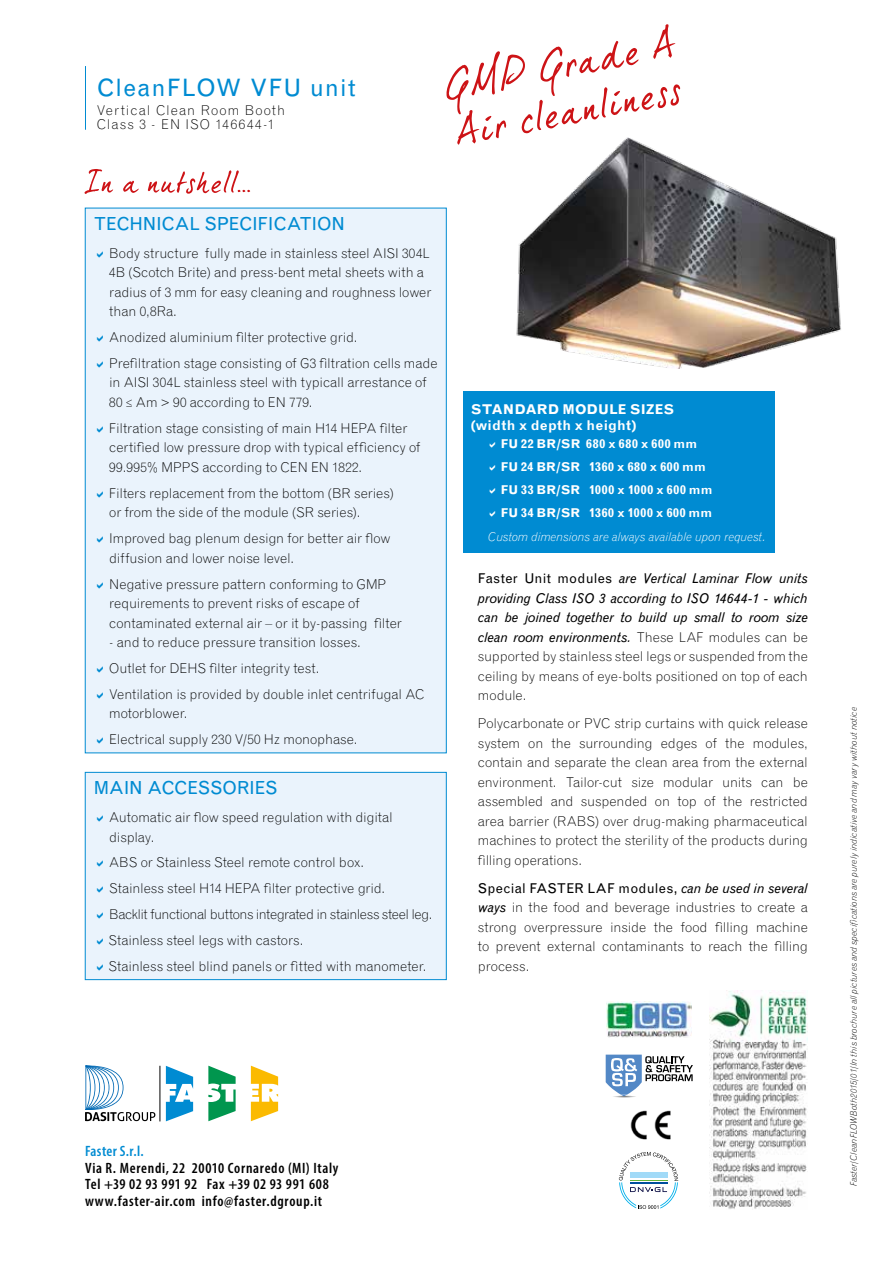
<style>
.page{position:relative;width:893px;height:1263px;background:#fff}
.page>*{position:absolute;margin:0;border:0;box-sizing:border-box;transform-origin:0 0}
.t1{font:24px "Grotesque MT Std";letter-spacing:.04em;color:#008bd2}
.t2{font:18px "Grotesque MT Std";letter-spacing:-.02em;color:#008bd2}
.t3{font:600 condensed 15px/16.5px "Myriad Pro";letter-spacing:.045em;color:#000}
.t4{font:600 condensed 15px "Myriad Pro";letter-spacing:.025em;color:#008bd2}
.t5{font:300 13.5px/19.5px "Grotesque MT Std";letter-spacing:-.01em;color:#000}
.t6{font:italic 13.5px/19.5px "Grotesque MT Std";letter-spacing:-.02em;color:#000;text-align:justify}
.t7{font:300 13.5px/13.5px "Grotesque MT Std";letter-spacing:.075em;color:#000}
.t8{font:700 13.5px/16.2px "Grotesque MT Std";letter-spacing:.015em;color:#fff}
.t9{font:700 12.15px/23.2px "Grotesque MT Std";letter-spacing:.055em;color:#fff}
.t10{font:italic 300 12.15px "Grotesque MT Std";letter-spacing:-.02em;color:#fff}
.t11{font:italic 300 9px "Grotesque MT Std";letter-spacing:-.01em;color:#000}
.s1{font-style:normal}
.s2{font-weight:300;font-style:normal}
.s3{font-weight:400}
.s4{font-weight:400;font-style:italic}
</style>
<div class="page">
<hr style="left:85px;top:66px;width:1px;height:64px;background:#008bd2">
<img style="left:516px;top:145px;width:325px;height:224px">
<img style="left:710px;top:991px;width:98px;height:218px">
<img style="left:607px;top:1002px;width:85px;height:36px">
<svg style="left:606px;top:1054px;width:87px;height:44px"></svg>
<img style="left:630px;top:1110px;width:41px;height:30px">
<div style="left:85px;top:208px;width:361px;height:545px;background:#eaf3fc"></div>
<svg style="left:446px;top:24px;width:234px;height:121px"></svg>
<div style="left:85px;top:772px;width:361px;height:208px;background:#eaf3fc"></div>
<div style="left:85px;top:772px;width:361px;height:208px;border:1px solid #008bd2"></div>
<div style="left:463px;top:392px;width:311px;height:161px;background:#008bd2"></div>
<svg style="left:85px;top:169px;width:165px;height:25px"></svg>
<hr style="left:160px;top:1066px;width:1px;height:55px;background:#000">
<svg style="left:85px;top:1065px;width:70px;height:56px"></svg>
<svg style="left:166px;top:1066px;width:27px;height:55px"></svg>
<svg style="left:208px;top:1066px;width:28px;height:55px"></svg>
<svg style="left:251px;top:1066px;width:27px;height:55px"></svg>
<svg style="left:619px;top:1152px;width:59px;height:57px"></svg>
<h1 class="t1" style="left:97px;top:73px;width:261px">CleanFLOW VFU unit</h1>
<p class="t7" style="left:97px;top:103px;width:190px">Vertical Clean Room Booth<br>Class 3 - EN ISO 146644-1</p>
<h2 class="t2" style="left:94px;top:213px;width:253px">TECHNICAL SPECIFICATION</h2>
<p class="t5" style="left:109px;top:243px;width:324px">Body structure fully made in stainless steel AISI 304L 4B (Scotch Brite) and press-bent metal sheets with a radius of 3 mm for easy cleaning and roughness lower than 0,8Ra.</p>
<p class="t5" style="left:109px;top:324px;width:330px;line-height:26px">Anodized aluminium filter protective grid.<br>Prefiltration stage consisting of G3 filtration cells made</p>
<p class="t5" style="left:109px;top:373px;width:319px">in AISI 304L stainless steel with typicall arrestance of<br>80 ≤ Am &gt; 90 according to EN 779.</p>
<p class="t5" style="left:109px;top:418px;width:313px">Filtration stage consisting of main H14 HEPA filter certified low pressure drop with typical efficiency of<br>99.995% MPPS according to CEN EN 1822.</p>
<p class="t5" style="left:109px;top:483px;width:286px">Filters replacement from the bottom (BR series) or from the side of the module (SR series).</p>
<p class="t5" style="left:109px;top:529px;width:283px">Improved bag plenum design for better air flow diffusion and lower noise level.</p>
<p class="t5" style="left:109px;top:574px;width:294px">Negative pressure pattern conforming to GMP requirements to prevent risks of escape of contaminated external air – or it by-passing filter</p>
<p class="t5" style="left:109px;top:629px;width:317px;line-height:26px">- and to reduce pressure transition losses.<br>Outlet for DEHS filter integrity test.<br>Ventilation is provided by double inlet centrifugal AC</p>
<p class="t5" style="left:109px;top:700px;width:250px;line-height:26px">motorblower.<br>Electrical supply 230 V/50 Hz monophase.</p>
<h2 class="t2" style="left:94px;top:777px;width:185px">MAIN ACCESSORIES</h2>
<p class="t5" style="left:109px;top:807px;width:285px">Automatic air flow speed regulation with digital display.</p>
<p class="t5" style="left:108px;top:850px;width:325px;line-height:26px">ABS or Stainless Steel remote control box.<br>Stainless steel H14 HEPA filter protective grid.<br>Backlit functional buttons integrated in stainless steel leg.<br>Stainless steel legs with castors.<br>Stainless steel blind panels or fitted with manometer.</p>
<p class="t8" style="left:471px;top:401px;width:205px">STANDARD MODULE SIZES (width x depth x height)</p>
<p class="t9" style="left:501px;top:432px;width:213px">FU 22 BR/SR 680 x 680 x 600 mm<br>FU 24 BR/SR 1360 x 680 x 600 mm<br>FU 33 BR/SR 1000 x 1000 x 600 mm<br>FU 34 BR/SR 1360 x 1000 x 600 mm</p>
<p class="t10" style="left:488px;top:529px;width:279px">Custom dimensions are always available upon request.</p>
<p class="t6" style="left:478px;top:569px;width:332px"><span class="s1">Faster Unit modules</span> are Vertical Laminar Flow units providing Class ISO 3 according to ISO 14644-1 - which can be joined together to build up small to room size clean room environments. <span class="s2">These LAF modules can be supported by stainless steel legs or suspended from the ceiling by means of eye-bolts positioned on top of each module.</span></p>
<p class="t5" style="left:478px;top:714px;width:332px;text-align:justify">Polycarbonate or PVC strip curtains with quick release system on the surrounding edges of the modules, contain and separate the clean area from the external environment. Tailor-cut size modular units can be assembled and suspended on top of the restricted area barrier (RABS) over drug-making pharmaceutical machines to protect the sterility of the products during filling operations.</p>
<p class="t5" style="left:478px;top:878px;width:332px;text-align:justify"><span class="s3">Special FASTER LAF modules,</span> <span class="s4">can be used in several ways</span> in the food and beverage industries to create a strong overpressure inside the food filling machine to prevent external contaminants to reach the filling process.</p>
<p class="t4" style="left:85px;top:1142px;width:60px">Faster S.r.l.</p>
<p class="t3" style="left:85px;top:1159px;width:255px">Via R. Merendi, 22 20010 Cornaredo (MI) Italy<br>Tel +39 02 93 991 92 Fax +39 02 93 991 608 www.faster-air.com info@faster.dgroup.it</p>
<p class="t11" style="left:848px;top:1186px;width:481px;rotate:-90deg">Faster/CleanFLOWBoth2015/01/In this brochure all pictures and specifications are purely indicative and may vary without notice</p>
</div>
